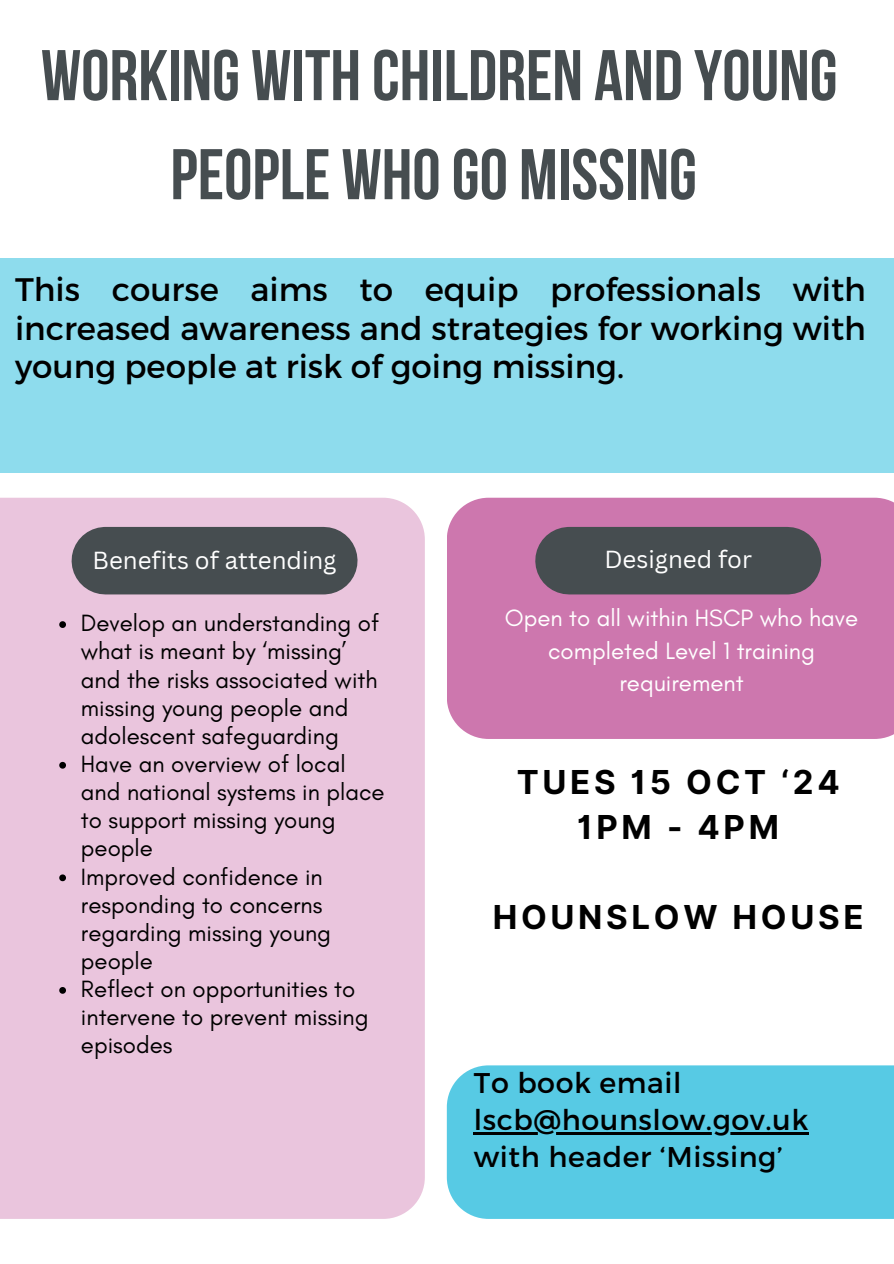
<style>
.page{position:relative;width:894px;height:1264px;background:#fff}
.page>*{position:absolute;margin:0;border:0;box-sizing:border-box;transform-origin:0 0}
.t1{font:700 71.55px/99px "Bebas Neue";color:#464d50;text-align:center}
.t2{font:700 33px/45px "Inter";letter-spacing:.11em;color:#000;text-align:center}
.t3{font:32.55px/38.2px "Montserrat";color:#000;text-align:justify}
.t4{font:28.5px/37.2px "Montserrat";letter-spacing:.02em;color:#000}
.t5{font:24px/28.2px "Glacial Indifference";color:#000}
.t6{font:24px/32.7px "Glacial Indifference";color:#fff;text-align:center}
.t7{font:24px "Canva Sans";color:#fff}
</style>
<div class="page">
<div style="left:0;top:258px;width:893px;height:214px;background:#8edced"></div>
<div style="left:0;top:497px;width:425px;height:721px;background:#eac5dd"></div>
<div style="left:105px;top:527px;width:219px;height:67px;background:#464d50"></div>
<div style="left:447px;top:497px;width:446px;height:242px;background:#cd77ae"></div>
<div style="left:446px;top:1065px;width:447px;height:153px;background:#57cae4"></div>
<svg style="left:59px;top:621px;width:7px;height:7px"></svg>
<svg style="left:59px;top:762px;width:7px;height:6px"></svg>
<svg style="left:59px;top:874px;width:7px;height:7px"></svg>
<svg style="left:59px;top:987px;width:7px;height:6px"></svg>
<hr style="left:474px;top:1132px;width:334px;height:2px;background:#000">
<div style="left:569px;top:527px;width:218px;height:67px;background:#464d50"></div>
<h1 class="t1" style="left:41px;top:33px;width:797px">WORKING WITH CHILDREN AND YOUNG<br>PEOPLE WHOGO MISSING</h1>
<h3 class="t3" style="left:15px;top:269px;width:852px">This course aims to equip professionals with increased awareness and strategies for working with young people at risk of going missing.</h3>
<p class="t7" style="left:92px;top:543px;width:245px">Benefits of attending</p>
<p class="t5" style="left:81px;top:609px;width:305px">Develop an understanding of what is meant by ‘missing’ and the risks associated with missing young people and adolescent safeguarding<br>Have an overview of local and national systems in place to support missing young people<br>Improved confidence in responding to concerns regarding missing young people<br>Reflect on opportunities to intervene to prevent missing episodes</p>
<p class="t7" style="left:604px;top:542px;width:149px">Designed for</p>
<p class="t6" style="left:504px;top:601px;width:355px">Open to all within HSCP who have completed Level 1 training requirement</p>
<h2 class="t2" style="left:516px;top:759px;width:324px">TUES 15 OCT ‘24<br>1PM - 4PM</h2>
<h2 class="t2" style="left:492px;top:894px;width:372px">HOUNSLOW HOUSE</h2>
<p class="t4" style="left:474px;top:1062px;width:336px">To book email lscb@hounslow.gov.uk with header ‘Missing’</p>
</div>
